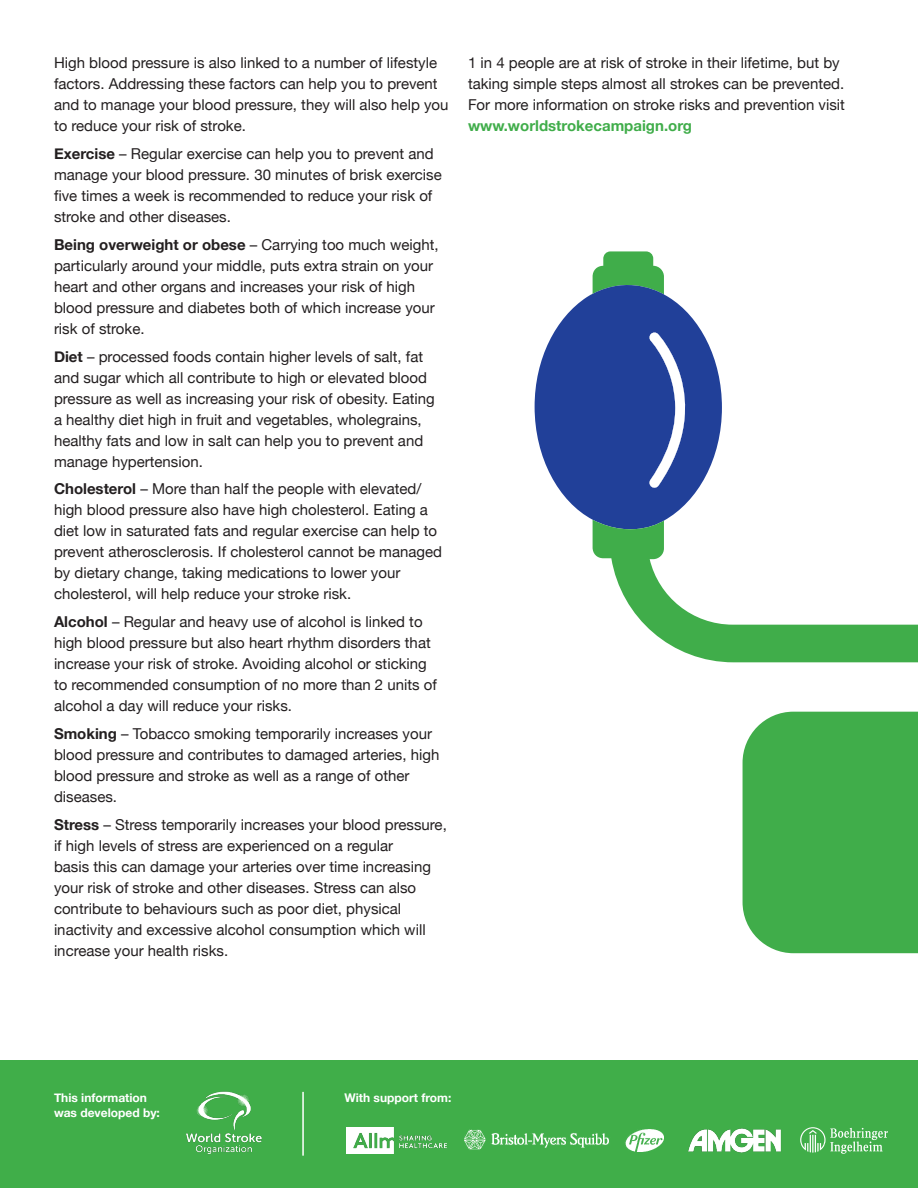
<style>
.page{position:relative;width:918px;height:1188px;background:#fff}
.page>*{position:absolute;margin:0;border:0;box-sizing:border-box;transform-origin:0 0}
.t1{font:15px/21px "Helvetica Neue";color:#231f20}
.t2{font:700 15px "Helvetica Neue";color:#40ad4a}
.t3{font:700 12px "Helvetica Neue";color:#fff}
.s1{font-weight:700}
</style>
<div class="page">
<svg style="left:592px;top:251px;width:72px;height:25px"></svg>
<svg style="left:535px;top:276px;width:187px;height:265px;fill:#214099"></svg>
<svg style="left:593px;top:520px;width:325px;height:433px"></svg>
<svg style="left:649px;top:332px;width:41px;height:156px"></svg>
<div style="left:0;top:1061px;width:918px;height:127px;background:#40ae49"></div>
<img style="left:186px;top:1091px;width:76px;height:64px">
<img style="left:465px;top:1129px;width:198px;height:23px">
<svg style="left:800px;top:1127px;width:88px;height:27px"></svg>
<img style="left:346px;top:1127px;width:101px;height:27px">
<img style="left:688px;top:1128px;width:93px;height:25px">
<hr style="left:302px;top:1092px;width:2px;height:64px;background:#fff">
<p class="t1" style="left:54px;top:52px;width:396px">High blood pressure is also linked to a number of lifestyle factors. Addressing these factors can help you to prevent and to manage your blood pressure, they will also help you to reduce your risk of stroke.</p>
<p class="t1" style="left:54px;top:143px;width:389px"><span class="s1">Exercise</span> – Regular exercise can help you to prevent and manage your blood pressure. 30 minutes of brisk exercise five times a week is recommended to reduce your risk of stroke and other diseases.</p>
<p class="t1" style="left:54px;top:234px;width:386px"><span class="s1">Being overweight or obese</span> – Carrying too much weight, particularly around your middle, puts extra strain on your heart and other organs and increases your risk of high blood pressure and diabetes both of which increase your risk of stroke.</p>
<p class="t1" style="left:54px;top:345px;width:382px"><span class="s1">Diet</span> – processed foods contain higher levels of salt, fat and sugar which all contribute to high or elevated blood pressure as well as increasing your risk of obesity. Eating a healthy diet high in fruit and vegetables, wholegrains, healthy fats and low in salt can help you to prevent and manage hypertension.</p>
<p class="t1" style="left:54px;top:478px;width:390px"><span class="s1">Cholesterol</span> – More than half the people with elevated/ high blood pressure also have high cholesterol. Eating a diet low in saturated fats and regular exercise can help to prevent atherosclerosis. If cholesterol cannot be managed by dietary change, taking medications to lower your cholesterol, will help reduce your stroke risk.</p>
<p class="t1" style="left:54px;top:611px;width:384px"><span class="s1">Alcohol</span> – Regular and heavy use of alcohol is linked to high blood pressure but also heart rhythm disorders that increase your risk of stroke. Avoiding alcohol or sticking to recommended consumption of no more than 2 units of alcohol a day will reduce your risks.</p>
<p class="t1" style="left:54px;top:723px;width:387px"><span class="s1">Smoking</span> – Tobacco smoking temporarily increases your blood pressure and contributes to damaged arteries, high blood pressure and stroke as well as a range of other diseases.</p>
<p class="t1" style="left:54px;top:813px;width:394px"><span class="s1">Stress</span> – Stress temporarily increases your blood pressure, if high levels of stress are experienced on a regular<br>basis this can damage your arteries over time increasing your risk of stroke and other diseases. Stress can also contribute to behaviours such as poor diet, physical inactivity and excessive alcohol consumption which will increase your health risks.</p>
<p class="t1" style="left:468px;top:52px;width:379px">1 in 4 people are at risk of stroke in their lifetime, but by taking simple steps almost all strokes can be prevented.<br>For more information on stroke risks and prevention visit</p>
<p class="t2" style="left:468px;top:117px;width:225px">www.worldstrokecampaign.org</p>
<p class="t3" style="left:54px;top:1090px;width:95px">This information</p>
<p class="t3" style="left:345px;top:1090px;width:108px">With support from:</p>
<p class="t3" style="left:54px;top:1105px;width:107px">was developed by:</p>
</div>
